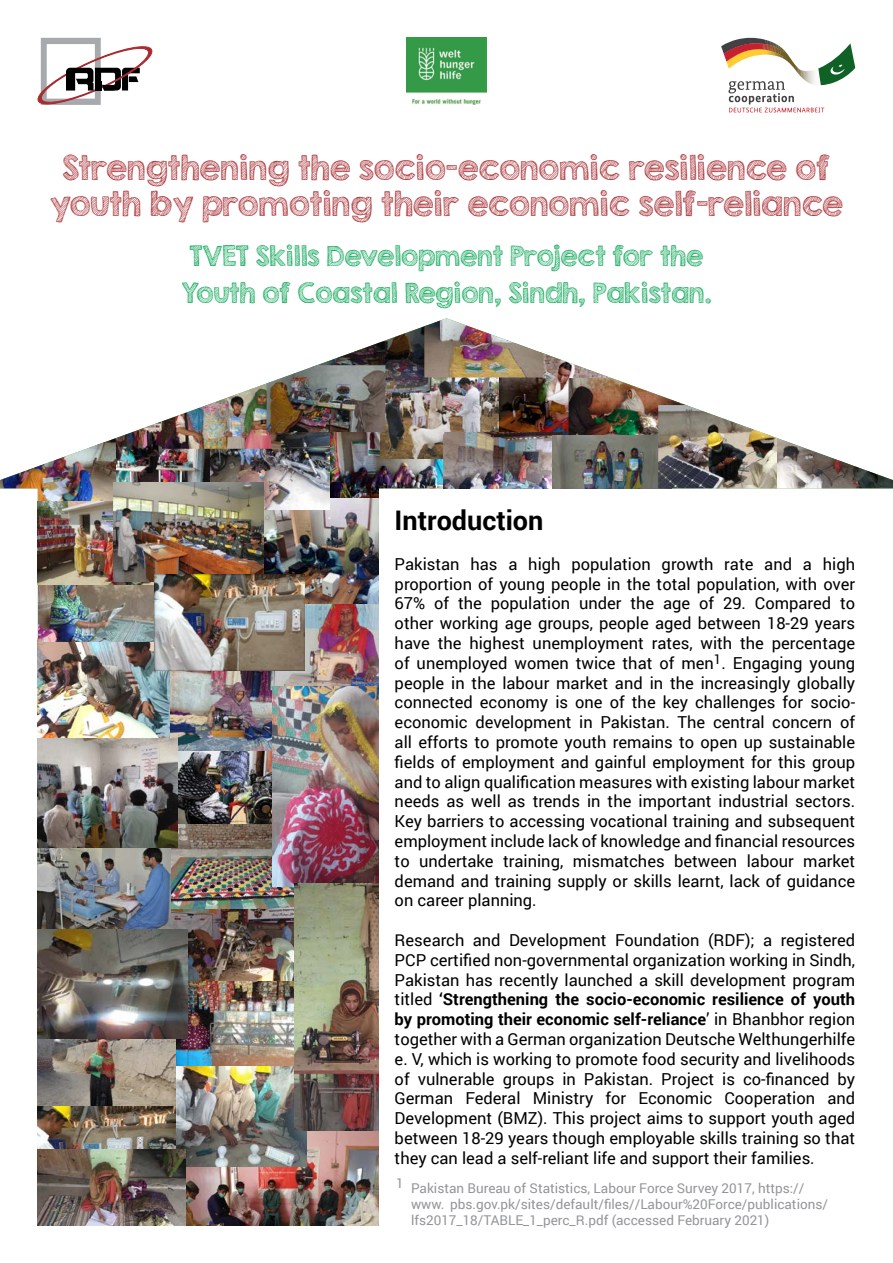
<style>
.page{position:relative;width:893px;height:1263px;background:#fff}
.page>*{position:absolute;margin:0;border:0;box-sizing:border-box;transform-origin:0 0}
.t1{font:30px/36px "KG Second Chances Sketch";color:#a72c31;text-align:center}
.t2{font:700 27px "Roboto";color:#000}
.t3{font:24.75px/36.3px "KG Second Chances Sketch";color:#00a24f;text-align:center}
.t4{font:16.5px/19.8px "Roboto";color:#000;text-align:justify}
.t5{font:13.5px/16.2px "Roboto";color:#939598}
.s1{font-weight:700}
</style>
<div class="page">
<svg style="left:37px;top:38px;width:116px;height:67px"></svg>
<img style="left:407px;top:38px;width:79px;height:67px">
<img style="left:186px;top:1130px;width:193px;height:95px">
<img style="left:777px;top:438px;width:116px;height:50px">
<img style="left:175px;top:1059px;width:132px;height:107px">
<img style="left:38px;top:639px;width:133px;height:100px">
<img style="left:105px;top:421px;width:105px;height:61px">
<img style="left:499px;top:353px;width:112px;height:82px">
<img style="left:177px;top:750px;width:96px;height:75px">
<img style="left:329px;top:432px;width:116px;height:66px">
<img style="left:264px;top:498px;width:115px;height:107px">
<img style="left:210px;top:432px;width:119px;height:78px">
<img style="left:380px;top:377px;width:119px;height:81px">
<img style="left:171px;top:909px;width:123px;height:72px">
<img style="left:444px;top:433px;width:119px;height:55px">
<img style="left:0;top:442px;width:116px;height:67px">
<img style="left:162px;top:383px;width:119px;height:66px">
<img style="left:317px;top:326px;width:113px;height:67px">
<img style="left:267px;top:365px;width:118px;height:67px">
<img style="left:176px;top:981px;width:118px;height:84px">
<img style="left:568px;top:378px;width:118px;height:57px">
<img style="left:171px;top:670px;width:102px;height:80px">
<img style="left:171px;top:825px;width:123px;height:84px">
<img style="left:39px;top:584px;width:116px;height:58px">
<img style="left:552px;top:435px;width:106px;height:53px">
<img style="left:268px;top:605px;width:111px;height:84px">
<img style="left:38px;top:1039px;width:137px;height:67px">
<img style="left:38px;top:1106px;width:137px;height:44px">
<img style="left:38px;top:1150px;width:148px;height:75px">
<img style="left:38px;top:848px;width:133px;height:81px">
<img style="left:38px;top:502px;width:117px;height:82px">
<img style="left:114px;top:482px;width:150px;height:99px">
<img style="left:273px;top:686px;width:106px;height:200px">
<img style="left:155px;top:574px;width:149px;height:96px">
<img style="left:658px;top:405px;width:119px;height:83px">
<img style="left:38px;top:739px;width:139px;height:109px">
<img style="left:38px;top:929px;width:149px;height:110px">
<img style="left:424px;top:318px;width:119px;height:59px">
<img style="left:294px;top:883px;width:85px;height:247px">
<svg style="left:721px;top:37px;width:134px;height:76px"></svg>
<h1 class="t1" style="left:50px;top:149px;width:795px">Strengthening the socio-economic resilience of youth by promoting their economic self-reliance</h1>
<h3 class="t3" style="left:182px;top:238px;width:531px">TVET Skills Development Project for the<br>Youth of Coastal Region, Sindh, Pakistan.</h3>
<h2 class="t2" style="left:395px;top:501px;width:150px">Introduction</h2>
<p class="t4" style="left:395px;top:553px;width:462px">Pakistan has a high population growth rate and a high proportion of young people in the total population, with over 67% of the population under the age of 29. Compared to other working age groups, people aged between 18-29 years have the highest unemployment rates, with the percentage of unemployed women twice that of men<sup>1</sup>. Engaging young people in the labour market and in the increasingly globally connected economy is one of the key challenges for socio&shy;economic development in Pakistan. The central concern of all efforts to promote youth remains to open up sustainable fields of employment and gainful employment for this group and to align qualification measures with existing labour market needs as well as trends in the important industrial sectors.<br>Key barriers to accessing vocational training and subsequent employment include lack of knowledge and financial resources to undertake training, mismatches between labour market demand and training supply or skills learnt, lack of guidance on career planning.</p>
<p class="t4" style="left:395px;top:930px;width:462px">Research and Development Foundation (RDF); a registered PCP certified non-governmental organization working in Sindh, Pakistan has recently launched a skill development program titled <span class="s1">‘Strengthening the socio-economic resilience of youth by promoting their economic self-reliance</span>’ in Bhanbhor region together with a German organization Deutsche Welthungerhilfe e. V, which is working to promote food security and livelihoods of vulnerable groups in Pakistan. Project is co-financed by German Federal Ministry for Economic Cooperation and Development (BMZ). This project aims to support youth aged between 18-29 years though employable skills training so that they can lead a self-reliant life and support their families.</p>
<p class="t5" style="left:411px;top:1179px;width:418px;text-indent:-15px">1 Pakistan Bureau of Statistics, Labour Force Survey 2017, https:// www. pbs.gov.pk/sites/default/files//Labour%20Force/publications/ lfs2017_18/TABLE_1_perc_R.pdf (accessed February 2021)</p>
</div>
